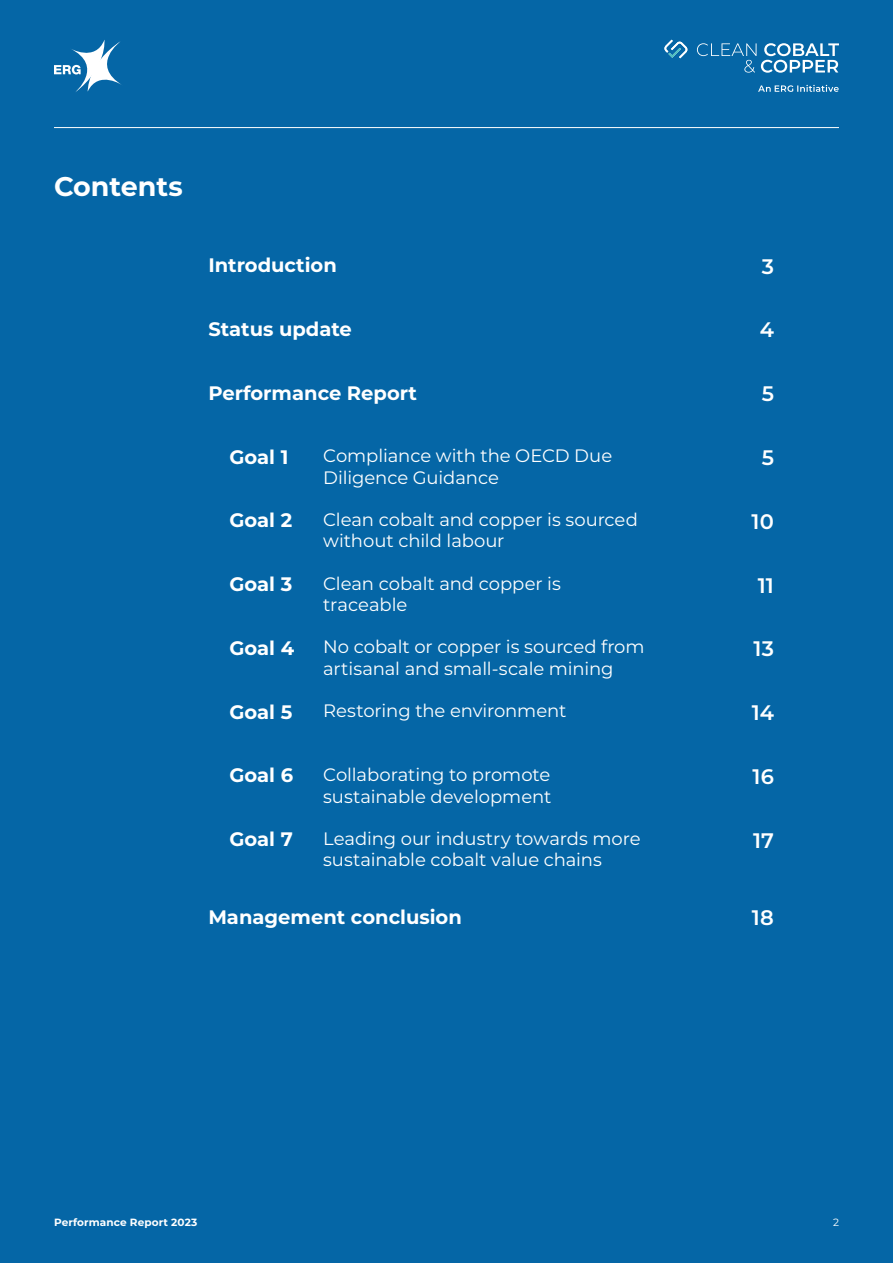
<style>
.page{position:relative;width:893px;height:1263px;background:#0566a6}
.page>*{position:absolute;margin:0;border:0;box-sizing:border-box;transform-origin:0 0}
.t1{font:700 27px "Montserrat";color:#fff}
.t2{font:600 21px "Montserrat";letter-spacing:.005em;color:#fff}
.t3{font:700 19.5px "Montserrat";color:#fff}
.t4{font:18px/21.6px "Montserrat";letter-spacing:-.005em;color:#fff}
.t5{font:700 10.5px "Montserrat";letter-spacing:.01em;color:#fff}
.t6{font:10.5px "Montserrat";color:#fff}
</style>
<div class="page">
<svg style="left:54px;top:40px;width:67px;height:52px"></svg>
<svg style="left:758px;top:85px;width:81px;height:7px"></svg>
<svg style="left:697px;top:43px;width:142px;height:30px"></svg>
<svg style="left:664px;top:40px;width:24px;height:18px"></svg>
<hr style="left:54px;top:127px;width:785px;height:1px;background:#fff">
<h1 class="t1" style="left:54px;top:167px;width:130px">Contents</h1>
<p class="t3" style="left:208px;top:251px;width:130px">Introduction</p>
<p class="t2" style="left:762px;top:251px;width:14px">3</p>
<p class="t3" style="left:208px;top:315px;width:145px">Status update</p>
<p class="t2" style="left:760px;top:315px;width:16px">4</p>
<p class="t3" style="left:208px;top:379px;width:210px">Performance Report</p>
<p class="t2" style="left:762px;top:379px;width:14px">5</p>
<p class="t3" style="left:230px;top:442px;width:60px">Goal 1</p>
<p class="t4" style="left:323px;top:444px;width:291px">Compliance with the OECD Due<br>Diligence Guidance</p>
<p class="t2" style="left:762px;top:443px;width:14px">5</p>
<p class="t3" style="left:230px;top:506px;width:64px">Goal 2</p>
<p class="t4" style="left:323px;top:508px;width:316px">Clean cobalt and copper is sourced without child labour</p>
<p class="t2" style="left:751px;top:506px;width:24px">10</p>
<p class="t3" style="left:230px;top:570px;width:64px">Goal 3</p>
<p class="t4" style="left:323px;top:572px;width:239px">Clean cobalt and copper is traceable</p>
<p class="t2" style="left:758px;top:570px;width:18px">11</p>
<p class="t3" style="left:230px;top:634px;width:66px">Goal 4</p>
<p class="t4" style="left:323px;top:636px;width:323px">No cobalt or copper is sourced from artisanal and small-scale mining</p>
<p class="t2" style="left:753px;top:634px;width:22px">13</p>
<p class="t3" style="left:230px;top:698px;width:64px">Goal 5</p>
<p class="t4" style="left:323px;top:699px;width:245px">Restoring the environment</p>
<p class="t2" style="left:752px;top:698px;width:23px">14</p>
<p class="t3" style="left:230px;top:761px;width:65px">Goal 6</p>
<p class="t4" style="left:323px;top:763px;width:230px">Collaborating to promote sustainable development</p>
<p class="t2" style="left:752px;top:761px;width:23px">16</p>
<p class="t3" style="left:230px;top:825px;width:65px">Goal 7</p>
<p class="t4" style="left:323px;top:827px;width:319px">Leading our industry towards more sustainable cobalt value chains</p>
<p class="t2" style="left:753px;top:825px;width:22px">17</p>
<p class="t3" style="left:208px;top:903px;width:255px">Management conclusion</p>
<p class="t2" style="left:752px;top:902px;width:23px">18</p>
<p class="t5" style="left:54px;top:1214px;width:145px">Performance Report 2023</p>
<p class="t6" style="left:833px;top:1214px;width:7px">2</p>
</div>
